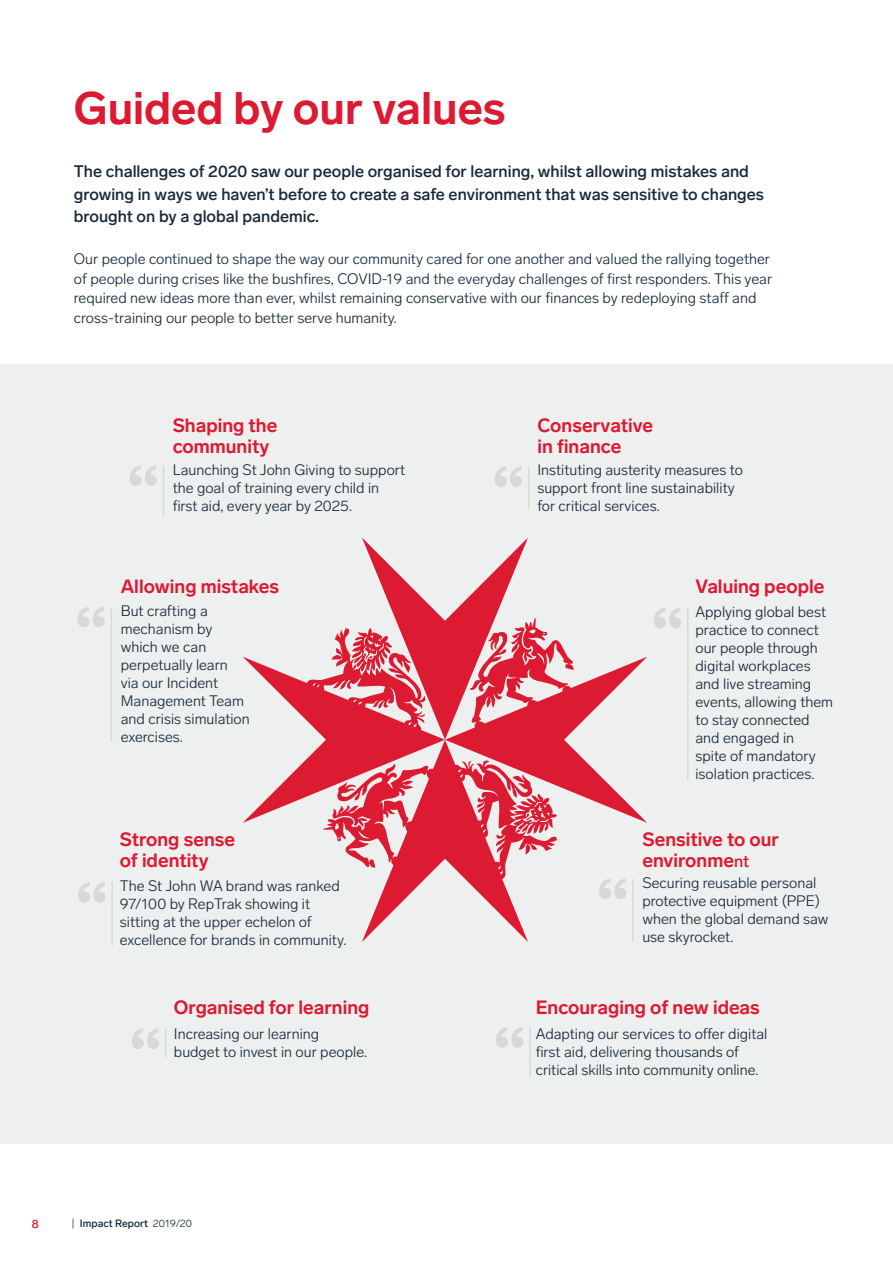
<style>
.page{position:relative;width:893px;height:1263px;background:#fff}
.page>*{position:absolute;margin:0;border:0;box-sizing:border-box;transform-origin:0 0}
.t1{font:700 69px "Lab Grotesque";color:#d8d9d7}
.heading{font:700 45px "Lab Grotesque";color:#dc1a32}
.value{font:700 18.9px/21px "Lab Grotesque";color:#dc1a32}
.medium_intro{font:500 16.5px/22.5px "Lab Grotesque";color:#172938}
.value-2{font:300 15px/18px "Lab Grotesque";color:#172938}
.Body{font:300 15px/19.5px "Lab Grotesque";color:#172938}
.t2{font:500 12px "Lab Grotesque";color:#dc1a32}
.t3{font:500 10.5px "Lab Grotesque";color:#172938}
.s1{font-weight:500;font-size:16.5px}
.s2{font-weight:300}
</style>
<div class="page">
<div style="left:0;top:364px;width:893px;height:780px;background:#eef0ef"></div>
<svg style="left:243px;top:537px;width:404px;height:405px"></svg>
<hr style="left:163px;top:466px;width:1px;height:50px;background:#d8d9d7">
<hr style="left:687px;top:608px;width:1px;height:172px;background:#d8d9d7">
<hr style="left:528px;top:467px;width:1px;height:41px;background:#d8d9d7">
<hr style="left:111px;top:881px;width:2px;height:65px;background:#d8d9d7">
<hr style="left:111px;top:607px;width:1px;height:135px;background:#d8d9d7">
<hr style="left:632px;top:879px;width:2px;height:62px;background:#d8d9d7">
<hr style="left:529px;top:1027px;width:2px;height:50px;background:#d8d9d7">
<svg style="left:165px;top:1029px;width:1px;height:29px"></svg>
<p class="heading" style="left:74px;top:82px;width:433px">Guided by our values</p>
<p class="medium_intro" style="left:74px;top:160px;width:692px">The challenges of 2020 saw our people organised for learning, whilst allowing mistakes and growing in ways we haven’t before to create a safe environment that was sensitive to changes brought on by a global pandemic.</p>
<p class="Body" style="left:74px;top:249px;width:700px">Our people continued to shape the way our community cared for one another and valued the rallying together of people during crises like the bushfires, COVID-19 and the everyday challenges of first responders. This year required new ideas more than ever, whilst remaining conservative with our finances by redeploying staff and cross-training our people to better serve humanity.</p>
<p class="t1" style="left:127px;top:450px;width:34px">“</p>
<p class="value" style="left:173px;top:415px;width:106px">Shaping the community</p>
<p class="value-2" style="left:173px;top:461px;width:234px">Launching St John Giving to support the goal of training every child in</p>
<p class="value-2" style="left:173px;top:497px;width:181px">first aid, every year by 2025.</p>
<p class="t1" style="left:492px;top:451px;width:34px">“</p>
<p class="value" style="left:537px;top:415px;width:117px">Conservative in finance</p>
<p class="value-2" style="left:537px;top:461px;width:207px">Instituting austerity measures to support front line sustainability for critical services.</p>
<p class="t1" style="left:75px;top:591px;width:34px">“</p>
<p class="value" style="left:121px;top:576px;width:160px">Allowing mistakes</p>
<p class="value-2" style="left:121px;top:602px;width:131px">But crafting a mechanism by which we can perpetually learn<br>via our Incident<br>Management Team and crisis simulation exercises.</p>
<p class="t1" style="left:651px;top:592px;width:34px">“</p>
<p class="value" style="left:695px;top:576px;width:130px">Valuing people</p>
<p class="value-2" style="left:695px;top:602px;width:139px">Applying global best practice to connect our people through digital workplaces and live streaming events, allowing them to stay connected and engaged in<br>spite of mandatory isolation practices.</p>
<p class="t1" style="left:75px;top:867px;width:34px">“</p>
<p class="value" style="left:120px;top:829px;width:117px">Strong sense of identity</p>
<p class="value-2" style="left:120px;top:877px;width:221px">The St John WA brand was ranked<br>97/100 by RepTrak showing it sitting at the upper echelon of</p>
<p class="value-2" style="left:120px;top:931px;width:228px">excellence for brands in community.</p>
<p class="t1" style="left:596px;top:863px;width:34px">“</p>
<p class="value" style="left:642px;top:829px;width:138px">Sensitive to our environme<span class="s1">nt</span></p>
<p class="value-2" style="left:642px;top:873px;width:188px">Securing reusable personal protective equipment (PPE) when the global demand saw</p>
<p class="value-2" style="left:642px;top:927px;width:93px">use skyrocket.</p>
<p class="t1" style="left:129px;top:1013px;width:34px">“</p>
<p class="value" style="left:174px;top:997px;width:197px">Organised for learning</p>
<p class="value-2" style="left:174px;top:1025px;width:147px">Increasing our learning</p>
<p class="value-2" style="left:174px;top:1043px;width:195px">budget to invest in our people.</p>
<p class="t1" style="left:493px;top:1011px;width:34px">“</p>
<p class="value" style="left:536px;top:997px;width:226px">Encouraging of new ideas</p>
<p class="value-2" style="left:536px;top:1025px;width:233px">Adapting our services to offer digital first aid, delivering thousands of critical skills into community online.</p>
<p class="t2" style="left:32px;top:1216px;width:9px">8</p>
<p class="t3" style="left:71px;top:1217px;width:123px"><span class="s2">|</span> Impact Report <span class="s2">2019/20</span></p>
</div>
